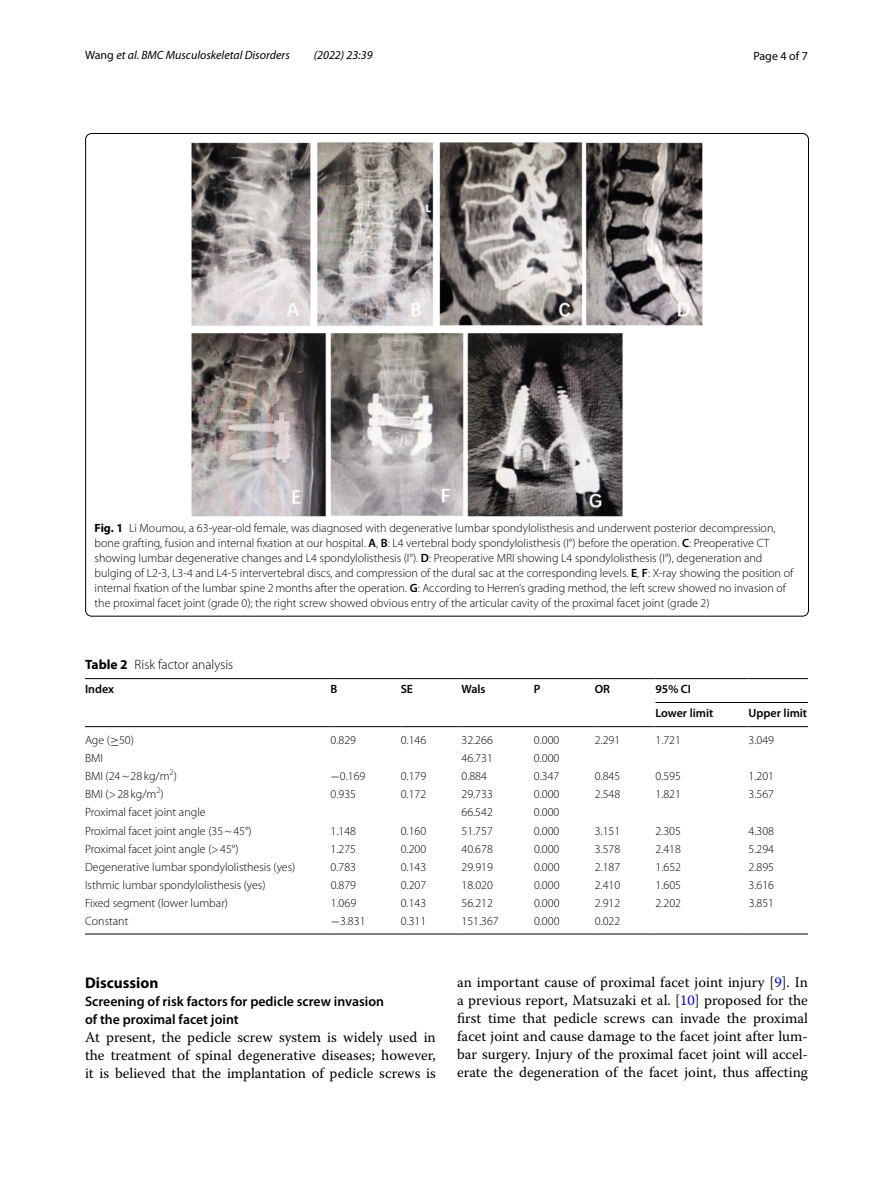
<style>
.page{position:relative;width:893px;height:1187px;background:#fff}
.page>*{position:absolute;margin:0;border:0;box-sizing:border-box;transform-origin:0 0}
.t1{font:700 15.45px "Myriad Pro";color:#000}
.t2{font:14.7px/18px "Warnock Pro";color:#000;text-align:justify}
.t3{font:600 13.8px/18px "Myriad Pro";color:#000}
.t4{font:300 13.5px "Myriad Pro";color:#000}
.t5{font:300 12px/15px "Myriad Pro";color:#000}
.t6{font:italic 12px "Myriad Pro";color:#000}
.t7{font:600 12px/23.9px "Myriad Pro";color:#000}
.t8{font:12px "Myriad Pro";color:#000}
.s1{font-style:normal}
.s2{font-weight:700}
.s3{font-weight:600}
.s4{font-family:"MTSY";font-weight:400}
.s5{color:#00f}
</style>
<div class="page">
<img style="left:192px;top:142px;width:510px;height:374px">
<hr style="left:85px;top:678px;width:246px;height:1px;background:#000">
<hr style="left:85px;top:726px;width:246px;height:1px;background:#000">
<hr style="left:331px;top:678px;width:70px;height:1px;background:#000">
<hr style="left:331px;top:726px;width:70px;height:1px;background:#000">
<hr style="left:401px;top:678px;width:60px;height:1px;background:#000">
<hr style="left:401px;top:726px;width:60px;height:1px;background:#000">
<hr style="left:461px;top:678px;width:73px;height:1px;background:#000">
<hr style="left:461px;top:726px;width:73px;height:1px;background:#000">
<hr style="left:534px;top:678px;width:61px;height:1px;background:#000">
<hr style="left:534px;top:726px;width:61px;height:1px;background:#000">
<hr style="left:595px;top:678px;width:60px;height:1px;background:#000">
<hr style="left:595px;top:726px;width:60px;height:1px;background:#000">
<hr style="left:655px;top:678px;width:94px;height:1px;background:#000">
<hr style="left:749px;top:678px;width:59px;height:1px;background:#000">
<hr style="left:655px;top:726px;width:94px;height:1px;background:#000">
<hr style="left:749px;top:726px;width:59px;height:1px;background:#000">
<hr style="left:85px;top:933px;width:246px;height:1px;background:#000">
<hr style="left:331px;top:933px;width:70px;height:1px;background:#000">
<hr style="left:401px;top:933px;width:60px;height:1px;background:#000">
<hr style="left:461px;top:933px;width:73px;height:1px;background:#000">
<hr style="left:534px;top:933px;width:61px;height:1px;background:#000">
<hr style="left:595px;top:933px;width:60px;height:1px;background:#000">
<hr style="left:655px;top:933px;width:94px;height:1px;background:#000">
<hr style="left:749px;top:933px;width:59px;height:1px;background:#000">
<hr style="left:655px;top:702px;width:153px;height:1px;background:#000">
<p class="t6" style="left:85px;top:48px;width:206px"><span class="s1">Wang</span> et al. BMC Musculoskeletal Disorders</p>
<p class="t6" style="left:314px;top:48px;width:60px">(2022) 23:39</p>
<p class="t8" style="left:753px;top:48px;width:56px">Page 4 of 7</p>
<p class="t5" style="left:95px;top:520px;width:700px"><span class="s2">Fig. 1</span> Li Moumou, a 63-year-old female, was diagnosed with degenerative lumbar spondylolisthesis and underwent posterior decompression, bone grafting, fusion and internal fixation at our hospital. <span class="s3">A</span>, <span class="s3">B</span>: L4 vertebral body spondylolisthesis (I°) before the operation. <span class="s3">C</span>: Preoperative CT showing lumbar degenerative changes and L4 spondylolisthesis (I°). <span class="s3">D</span>: Preoperative MRI showing L4 spondylolisthesis (I°), degeneration and bulging of L2-3, L3-4 and L4-5 intervertebral discs, and compression of the dural sac at the corresponding levels. <span class="s3">E</span>, <span class="s3">F</span>: X-ray showing the position of internal fixation of the lumbar spine 2months after the operation. <span class="s3">G</span>: According to Herren’s grading method, the left screw showed no invasion of the proximal facet joint (grade 0); the right screw showed obvious entry of the articular cavity of the proximal facet joint (grade 2)</p>
<p class="t4" style="left:85px;top:657px;width:150px"><span class="s2">Table 2</span> Risk factor analysis</p>
<p class="t7" style="left:85px;top:676px;width:31px">Index</p>
<p class="t7" style="left:331px;top:676px;width:8px">B</p>
<p class="t7" style="left:401px;top:676px;width:14px">SE</p>
<p class="t7" style="left:461px;top:676px;width:26px">Wals</p>
<p class="t7" style="left:534px;top:676px;width:8px">P</p>
<p class="t7" style="left:595px;top:676px;width:17px">OR</p>
<p class="t7" style="left:655px;top:676px;width:59px">95% CI<br>Lower limit</p>
<p class="t7" style="left:749px;top:700px;width:60px">Upper limit</p>
<p class="t5" style="left:85px;top:732px;width:50px">Age (<span class="s4">≥</span>50)</p>
<p class="t5" style="left:331px;top:732px;width:27px">0.829</p>
<p class="t5" style="left:401px;top:732px;width:27px">0.146</p>
<p class="t5" style="left:461px;top:732px;width:33px">32.266</p>
<p class="t5" style="left:534px;top:732px;width:27px">0.000</p>
<p class="t5" style="left:595px;top:732px;width:27px">2.291</p>
<p class="t5" style="left:655px;top:732px;width:27px">1.721</p>
<p class="t5" style="left:749px;top:732px;width:27px">3.049</p>
<p class="t5" style="left:85px;top:750px;width:19px">BMI</p>
<p class="t5" style="left:461px;top:750px;width:33px">46.731</p>
<p class="t5" style="left:534px;top:750px;width:27px">0.000</p>
<p class="t5" style="left:85px;top:768px;width:93px">BMI (24~28 kg/m<sup>2</sup>)</p>
<p class="t5" style="left:331px;top:768px;width:36px"><span class="s4">−</span>0.169</p>
<p class="t5" style="left:401px;top:768px;width:27px">0.179</p>
<p class="t5" style="left:461px;top:768px;width:27px">0.884</p>
<p class="t5" style="left:534px;top:768px;width:27px">0.347</p>
<p class="t5" style="left:595px;top:768px;width:27px">0.845</p>
<p class="t5" style="left:655px;top:768px;width:27px">0.595</p>
<p class="t5" style="left:749px;top:768px;width:27px">1.201</p>
<p class="t5" style="left:85px;top:787px;width:80px">BMI (&gt;28 kg/m<sup>2</sup>)</p>
<p class="t5" style="left:331px;top:787px;width:27px">0.935</p>
<p class="t5" style="left:401px;top:787px;width:27px">0.172</p>
<p class="t5" style="left:461px;top:787px;width:33px">29.733</p>
<p class="t5" style="left:534px;top:787px;width:27px">0.000</p>
<p class="t5" style="left:595px;top:787px;width:27px">2.548</p>
<p class="t5" style="left:655px;top:787px;width:27px">1.821</p>
<p class="t5" style="left:749px;top:787px;width:27px">3.567</p>
<p class="t5" style="left:85px;top:805px;width:122px">Proximal facet joint angle</p>
<p class="t5" style="left:461px;top:805px;width:33px">66.542</p>
<p class="t5" style="left:534px;top:805px;width:27px">0.000</p>
<p class="t5" style="left:85px;top:823px;width:168px">Proximal facet joint angle (35~45°)</p>
<p class="t5" style="left:331px;top:823px;width:27px">1.148</p>
<p class="t5" style="left:401px;top:823px;width:27px">0.160</p>
<p class="t5" style="left:461px;top:823px;width:33px">51.757</p>
<p class="t5" style="left:534px;top:823px;width:27px">0.000</p>
<p class="t5" style="left:595px;top:823px;width:27px">3.151</p>
<p class="t5" style="left:655px;top:823px;width:27px">2.305</p>
<p class="t5" style="left:749px;top:823px;width:27px">4.308</p>
<p class="t5" style="left:85px;top:841px;width:155px">Proximal facet joint angle (&gt;45°)</p>
<p class="t5" style="left:331px;top:841px;width:27px">1.275</p>
<p class="t5" style="left:401px;top:841px;width:27px">0.200</p>
<p class="t5" style="left:461px;top:841px;width:33px">40.678</p>
<p class="t5" style="left:534px;top:841px;width:27px">0.000</p>
<p class="t5" style="left:595px;top:841px;width:27px">3.578</p>
<p class="t5" style="left:655px;top:841px;width:27px">2.418</p>
<p class="t5" style="left:749px;top:841px;width:27px">5.294</p>
<p class="t5" style="left:85px;top:859px;width:212px">Degenerative lumbar spondylolisthesis (yes)</p>
<p class="t5" style="left:331px;top:859px;width:27px">0.783</p>
<p class="t5" style="left:401px;top:859px;width:27px">0.143</p>
<p class="t5" style="left:461px;top:859px;width:33px">29.919</p>
<p class="t5" style="left:534px;top:859px;width:27px">0.000</p>
<p class="t5" style="left:595px;top:859px;width:27px">2.187</p>
<p class="t5" style="left:655px;top:859px;width:27px">1.652</p>
<p class="t5" style="left:749px;top:859px;width:27px">2.895</p>
<p class="t5" style="left:85px;top:877px;width:182px">Isthmic lumbar spondylolisthesis (yes)</p>
<p class="t5" style="left:331px;top:877px;width:27px">0.879</p>
<p class="t5" style="left:401px;top:877px;width:27px">0.207</p>
<p class="t5" style="left:462px;top:877px;width:33px">18.020</p>
<p class="t5" style="left:534px;top:877px;width:27px">0.000</p>
<p class="t5" style="left:595px;top:877px;width:27px">2.410</p>
<p class="t5" style="left:655px;top:877px;width:27px">1.605</p>
<p class="t5" style="left:749px;top:877px;width:27px">3.616</p>
<p class="t5" style="left:85px;top:895px;width:144px">Fixed segment (lower lumbar)</p>
<p class="t5" style="left:331px;top:895px;width:27px">1.069</p>
<p class="t5" style="left:401px;top:895px;width:27px">0.143</p>
<p class="t5" style="left:462px;top:895px;width:33px">56.212</p>
<p class="t5" style="left:534px;top:895px;width:27px">0.000</p>
<p class="t5" style="left:595px;top:895px;width:27px">2.912</p>
<p class="t5" style="left:656px;top:895px;width:27px">2.202</p>
<p class="t5" style="left:749px;top:895px;width:27px">3.851</p>
<p class="t5" style="left:85px;top:914px;width:45px">Constant</p>
<p class="t5" style="left:331px;top:914px;width:36px"><span class="s4">−</span>3.831</p>
<p class="t5" style="left:401px;top:914px;width:27px">0.311</p>
<p class="t5" style="left:462px;top:914px;width:39px">151.367</p>
<p class="t5" style="left:534px;top:914px;width:27px">0.000</p>
<p class="t5" style="left:595px;top:914px;width:27px">0.022</p>
<p class="t1" style="left:85px;top:972px;width:75px">Discussion</p>
<p class="t3" style="left:85px;top:991px;width:300px">Screening of risk factors for pedicle screw invasion of the proximal facet joint</p>
<p class="t2" style="left:85px;top:1027px;width:352px">At present, the pedicle screw system is widely used in the treatment of spinal degenerative diseases; however, it is believed that the implantation of pedicle screws is</p>
<p class="t2" style="left:457px;top:972px;width:352px">an important cause of proximal facet joint injury [<span class="s5">9</span>]. In a previous report, Matsuzaki et al. [<span class="s5">10</span>] proposed for the first time that pedicle screws can invade the proximal facet joint and cause damage to the facet joint after lum&shy;bar surgery. Injury of the proximal facet joint will accel&shy;erate the degeneration of the facet joint, thus affecting</p>
</div>
